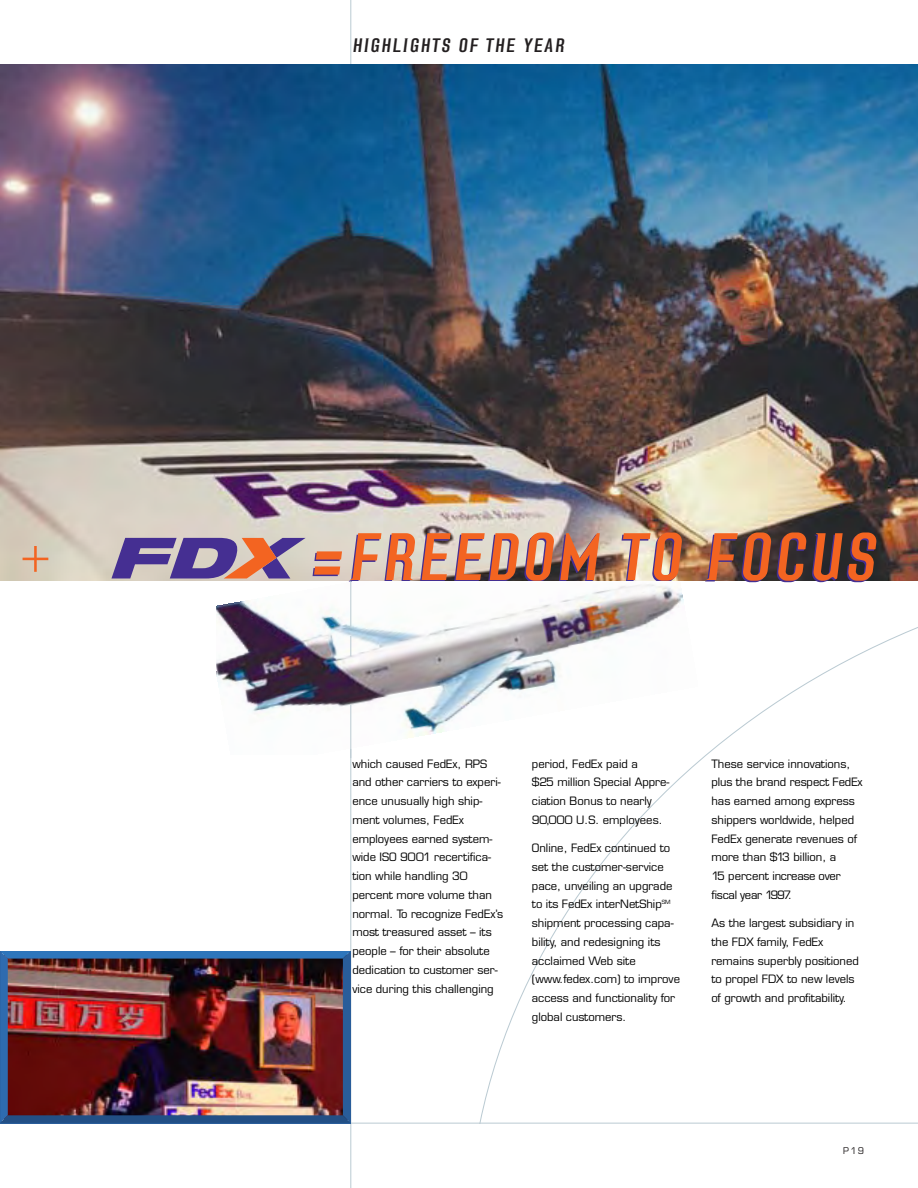
<style>
.page{position:relative;width:918px;height:1188px;background:#fff}
.page>*{position:absolute;margin:0;border:0;box-sizing:border-box;transform-origin:0 0}
.t1{font:108px "Traitor Italic Tabular";color:#452f92}
.t2{font:72px "Traitor Italic Tabular";letter-spacing:.06em;color:#f36421}
.t3{font:300 ultra-condensed 51px "Univers";color:#f36421}
.t4{font:21px "Traitor Italic Tabular";letter-spacing:.09em;color:#231f20}
.t5{font:11.25px/18.8px "Eurostile";color:#000}
.t6{font:9px "Eurostile";color:#231f20}
</style>
<div class="page">
<hr style="left:350px;top:0;width:1px;height:1188px;background:#bacad2">
<img style="left:0;top:64px;width:918px;height:517px">
<svg style="left:467px;top:627px;width:451px;height:496px"></svg>
<hr style="left:0;top:1123px;width:918px;height:1px;background:#bacad2">
<svg style="left:111px;top:538px;width:195px;height:40px;background:#917398"></svg>
<img style="left:1px;top:951px;width:349px;height:172px">
<img style="left:217px;top:582px;width:481px;height:173px">
<hr style="left:350px;top:581px;width:1px;height:46px;background:#bacad2">
<hr style="left:350px;top:705px;width:1px;height:53px;background:#bacad2">
<svg style="left:350px;top:636px;width:1px;height:20px"></svg>
<h3 class="t4" style="left:352px;top:37px;width:213px">HIGHLIGHTS OF THE YEAR</h3>
<h3 class="t3" style="left:20px;top:535px;width:32px">+</h3>
<h1 class="t1" style="left:307px;top:512px;width:35px">=</h1>
<h2 class="t2" style="left:348px;top:528px;width:527px">FREEDOM TO FOCUS</h2>
<p class="t5" style="left:352px;top:755px;width:152px">which caused FedEx, RPS and other carriers to experi&shy;ence unusually high ship&shy;ment volumes, FedEx employees earned system&shy;wide ISO 9001 recertifica&shy;tion while handling 30 percent more volume than normal. To recognize FedEx’s most treasured asset – its people – for their absolute dedication to customer ser&shy;vice during this challenging</p>
<p class="t5" style="left:532px;top:755px;width:139px">period, FedEx paid a<br>$25 million Special Appre&shy;ciation Bonus to nearly<br>90,000 U.S. employees.</p>
<p class="t5" style="left:532px;top:840px;width:150px">Online, FedEx continued to set the customer-service pace, unveiling an upgrade to its FedEx interNetShip<sup>SM </sup>shipment processing capa&shy;bility, and redesigning its acclaimed Web site (www.fedex.com) to improve access and functionality for global customers.</p>
<p class="t5" style="left:711px;top:755px;width:153px">These service innovations, plus the brand respect FedEx has earned among express shippers worldwide, helped<br>FedEx generate revenues of more than $13 billion, a<br>15 percent increase over fiscal year 1997.</p>
<p class="t5" style="left:711px;top:915px;width:149px">As the largest subsidiary in the FDX family, FedEx remains superbly positioned to propel FDX to new levels of growth and profitability.</p>
<p class="t6" style="left:843px;top:1147px;width:22px">P19</p>
</div>
